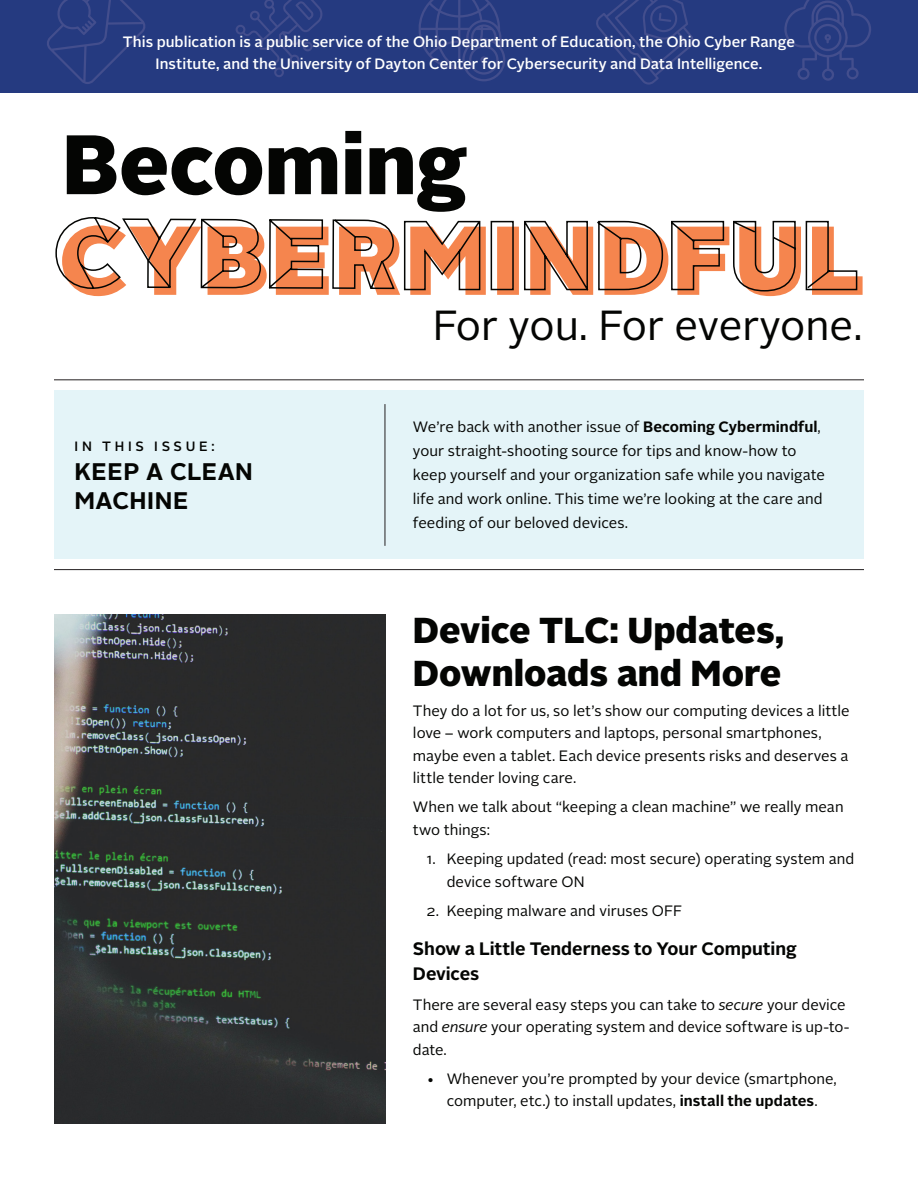
<style>
.page{position:relative;width:918px;height:1188px;background:#fff}
.page>*{position:absolute;margin:0;border:0;box-sizing:border-box;transform-origin:0 0}
.t1{font:900 84px "Alright Sans";color:#040503}
.t2{font:42px "Alright Sans";color:#040503}
.t3{font:900 36px/43.2px "Alright Sans";color:#040503}
.Issue_Name{font:700 24px/28.8px "Alright Sans";letter-spacing:.015em;color:#040503}
.subhead_1{font:700 18px/25.5px "Alright Sans";letter-spacing:-.005em;color:#040503}
.Text__Intro{font:15px/24px "Alright Sans";color:#040503}
.BONUS_TIP__Keep_Trav{font:15px/22.5px "Alright Sans";color:#040503}
.t4{font:500 15px/21.8px "Alright Sans";color:#fff;text-align:center}
.In_this_Issue{font:500 13.5px "Alright Sans";letter-spacing:.275em;color:#040503}
.s1{font-weight:700}
.s2{font-style:italic}
</style>
<div class="page">
<hr style="left:54px;top:379px;width:810px;height:1px;background:#231f20">
<hr style="left:54px;top:569px;width:810px;height:1px;background:#231f20">
<div style="left:0;top:0;width:918px;height:93px;background:#253a80"></div>
<svg style="left:77px;top:237px;width:786px;height:59px"></svg>
<svg style="left:56px;top:217px;width:340px;height:73px"></svg>
<svg style="left:403px;top:220px;width:455px;height:72px"></svg>
<svg style="left:47px;top:0;width:98px;height:84px"></svg>
<svg style="left:235px;top:0;width:88px;height:77px"></svg>
<svg style="left:596px;top:0;width:98px;height:85px"></svg>
<svg style="left:419px;top:0;width:86px;height:81px"></svg>
<svg style="left:784px;top:0;width:87px;height:81px"></svg>
<div style="left:54px;top:391px;width:810px;height:168px;background:#e1f3f8"></div>
<hr style="left:385px;top:404px;width:1px;height:142px;background:#231f20">
<img style="left:54px;top:614px;width:332px;height:509px">
<p class="t4" style="left:123px;top:31px;width:673px">This publication is a public service of the Ohio Department of Education, the Ohio Cyber Range<br>Institute, and the University of Dayton Center for Cybersecurity and Data Intelligence.</p>
<h1 class="t1" style="left:62px;top:105px;width:407px">Becoming</h1>
<p class="In_this_Issue" style="left:75px;top:437px;width:142px">IN THIS ISSUE:</p>
<p class="Issue_Name" style="left:75px;top:457px;width:180px">KEEP A CLEAN<br>MACHINE</p>
<h2 class="t2" style="left:433px;top:297px;width:431px">For you. For everyone.</h2>
<p class="Text__Intro" style="left:413px;top:415px;width:414px">We’re back with another issue of <span class="s1">Becoming Cybermindful</span>, your straight-shooting source for tips and know-how to keep yourself and your organization safe while you navigate life and work online. This time we’re looking at the care and feeding of our beloved devices.</p>
<h2 class="t3" style="left:413px;top:609px;width:373px">Device TLC: Updates,<br>Downloads and More</h2>
<p class="BONUS_TIP__Keep_Trav" style="left:413px;top:699px;width:438px">They do a lot for us, so let’s show our computing devices a little love – work computers and laptops, personal smartphones, maybe even a tablet. Each device presents risks and deserves a little tender loving care.</p>
<p class="BONUS_TIP__Keep_Trav" style="left:413px;top:796px;width:432px">When we talk about “keeping a clean machine” we really mean two things:</p>
<p class="Text__Intro" style="left:447px;top:848px;width:409px;line-height:22.5px;text-indent:-20px">1. Keeping updated (read: most secure) operating system and device software ON</p>
<p class="Text__Intro" style="left:426px;top:899px;width:258px">2. Keeping malware and viruses OFF</p>
<p class="subhead_1" style="left:413px;top:936px;width:385px">Show a Little Tenderness to Your Computing<br>Devices</p>
<p class="BONUS_TIP__Keep_Trav" style="left:413px;top:993px;width:438px">There are several easy steps you can take to <span class="s2">secure</span> your device and <span class="s2">ensure</span> your operating system and device software is up-to&shy;date.</p>
<p class="Text__Intro" style="left:426px;top:1068px;width:412px;line-height:22.5px;text-align:center">• Whenever you’re prompted by your device (smartphone, computer, etc.) to install updates, <span class="s1">install the updates</span>.</p>
</div>
